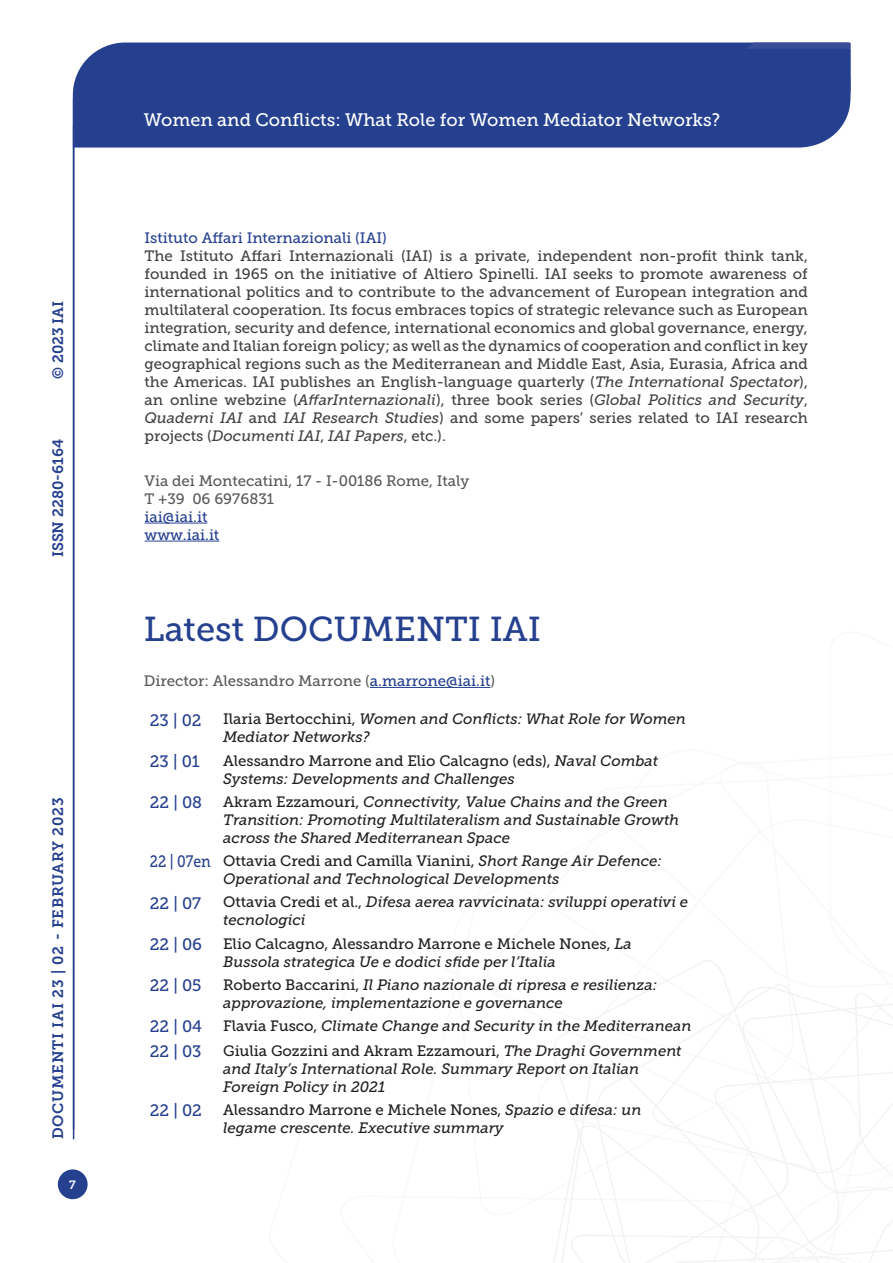
<style>
.page{position:relative;width:893px;height:1263px;background:#fff}
.page>*{position:absolute;margin:0;border:0;box-sizing:border-box;transform-origin:0 0}
.t1{font:34.5px "Museo Slab 500";color:#25408f}
.Intestazione{font:18px "Museo Slab 500";color:#fff}
.t2{font:16.5px "Museo Slab 500";color:#25408f}
.t3{font:16.5px "Museo Slab 500";color:#25408f;scale:.85 1}
.t4{font:15px/18px "Museo Slab 500";color:#414142;text-align:justify}
.Elenco_paper{font:italic 15px/18px "Museo Slab 500";color:#231f20}
.t5{font:15px "Museo Slab 500";color:#58595b}
.Elenco_paper-2{font:15px/18px "Museo Slab 500";color:#231f20}
.t6{font:15px "Museo Slab 500";color:#25408f}
.t7{font:15px "Museo Slab 700";letter-spacing:.05em;color:#25408f}
.t8{font:15px "Museo Slab 700";color:#25408f}
.t9{font:12px "Museo Slab 700";color:#fff}
.s1{font-style:italic}
.s2{color:#25408f}
.s3{font-style:normal}
</style>
<div class="page">
<svg style="left:553px;top:960px;width:340px;height:303px"></svg>
<div style="left:100px;top:43px;width:641px;height:6px;background:#25408f"></div>
<svg style="left:741px;top:43px;width:109px;height:6px"></svg>
<div style="left:58px;top:1169px;width:30px;height:30px;background:#25408f;border-radius:50%"></div>
<hr style="left:73px;top:126px;width:1px;height:1013px;background:#25408f">
<div style="left:73px;top:49px;width:777px;height:99px;background:#25408f"></div>
<hr style="left:370px;top:687px;width:120px;height:1px;background:#25408f">
<hr style="left:145px;top:523px;width:62px;height:1px;background:#25408f">
<hr style="left:145px;top:541px;width:74px;height:1px;background:#25408f">
<hr style="left:73px;top:142px;width:1px;height:987px;background:#25408f">
<p class="t7" style="left:50px;top:379px;width:80px;rotate:-90deg">© 2023 IAI</p>
<p class="t8" style="left:50px;top:557px;width:120px;rotate:-90deg">ISSN 2280-6164</p>
<p class="t7" style="left:50px;top:1139px;width:343px;rotate:-90deg">DOCUMENTI IAI 23 | 02 - FEBRUARY 2023</p>
<p class="t9" style="left:69px;top:1178px;width:8px">7</p>
<p class="Intestazione" style="left:144px;top:110px;width:578px">Women and Conflicts: What Role for Women Mediator Networks?</p>
<p class="Intestazione" style="left:172px;top:110px;width:19px">m</p>
<p class="Intestazione" style="left:652px;top:110px;width:8px">t</p>
<p class="t6" style="left:145px;top:229px;width:244px">Istituto Affari Internazionali (IAI)</p>
<p class="t4" style="left:145px;top:247px;width:665px">The Istituto Affari Internazionali (IAI) is a private, independent non-profit think tank, founded in 1965 on the initiative of Altiero Spinelli. IAI seeks to promote awareness of international politics and to contribute to the advancement of European integration and multilateral cooperation. Its focus embraces topics of strategic relevance such as European integration, security and defence, international economics and global governance, energy, climate and Italian foreign policy; as well as the dynamics of cooperation and conflict in key geographical regions such as the Mediterranean and Middle East, Asia, Eurasia, Africa and the Americas. IAI publishes an English-language quarterly (<span class="s1">The International Spectator</span>), an online webzine (<span class="s1">AffarInternazionali</span>), three book series (<span class="s1">Global Politics and Security</span>, <span class="s1">Quaderni IAI</span> and <span class="s1">IAI Research Studies</span>) and some papers’ series related to IAI research projects (<span class="s1">Documenti IAI</span>, <span class="s1">IAI Papers</span>, etc.).</p>
<p class="t5" style="left:145px;top:472px;width:326px">Via dei Montecatini, 17 - I-00186 Rome, Italy</p>
<p class="t5" style="left:145px;top:490px;width:131px">T +39 06 6976831</p>
<p class="t6" style="left:145px;top:508px;width:64px">iai@iai.it</p>
<p class="t6" style="left:145px;top:526px;width:76px">www.iai.it</p>
<p class="t1" style="left:144px;top:610px;width:399px">Latest DOCUMENTI IAI</p>
<p class="t5" style="left:144px;top:672px;width:353px">Director: Alessandro Marrone (<span class="s2">a.marrone@iai.it</span>)</p>
<p class="t2" style="left:150px;top:711px;width:53px">23 | 02</p>
<p class="Elenco_paper" style="left:223px;top:710px;width:464px"><span class="s3">Ilaria Bertocchini,</span> Women and Conflicts: What Role for Women<br>Mediator Networks?</p>
<p class="t2" style="left:150px;top:752px;width:51px">23 | 01</p>
<p class="Elenco_paper" style="left:223px;top:752px;width:437px"><span class="s3">Alessandro Marrone and Elio Calcagno (eds),</span> Naval Combat<br>Systems: Developments and Challenges</p>
<p class="t2" style="left:150px;top:793px;width:54px">22 | 08</p>
<p class="Elenco_paper" style="left:223px;top:793px;width:457px"><span class="s3">Akram Ezzamouri,</span> Connectivity, Value Chains and the Green<br>Transition: Promoting Multilateralism and Sustainable Growth across the Shared Mediterranean Space</p>
<p class="t3" style="left:150px;top:852px;width:73px">22 | 07en</p>
<p class="Elenco_paper" style="left:223px;top:852px;width:440px"><span class="s3">Ottavia Credi and Camilla Vianini,</span> Short Range Air Defence:<br>Operational and Technological Developments</p>
<p class="t2" style="left:150px;top:894px;width:53px">22 | 07</p>
<p class="Elenco_paper" style="left:223px;top:893px;width:467px"><span class="s3">Ottavia Credi et al.,</span> Difesa aerea ravvicinata: sviluppi operativi e tecnologici</p>
<p class="t2" style="left:150px;top:935px;width:54px">22 | 06</p>
<p class="Elenco_paper-2" style="left:223px;top:935px;width:410px">Elio Calcagno, Alessandro Marrone e Michele Nones, <span class="s1">La<br>Bussola strategica Ue e dodici sfide per l’Italia</span></p>
<p class="t2" style="left:150px;top:976px;width:53px">22 | 05</p>
<p class="Elenco_paper" style="left:223px;top:976px;width:436px"><span class="s3">Roberto Baccarini,</span> Il Piano nazionale di ripresa e resilienza: approvazione, implementazione e governance</p>
<p class="t2" style="left:150px;top:1017px;width:54px">22 | 04</p>
<p class="Elenco_paper" style="left:223px;top:1017px;width:470px"><span class="s3">Flavia Fusco,</span> Climate Change and Security in the Mediterranean</p>
<p class="t2" style="left:150px;top:1042px;width:53px">22 | 03</p>
<p class="Elenco_paper" style="left:223px;top:1041px;width:460px"><span class="s3">Giulia Gozzini and Akram Ezzamouri,</span> The Draghi Government and Italy’s International Role. Summary Report on Italian<br>Foreign Policy in 2021</p>
<p class="t2" style="left:150px;top:1101px;width:54px">22 | 02</p>
<p class="Elenco_paper" style="left:223px;top:1101px;width:420px"><span class="s3">Alessandro Marrone e Michele Nones,</span> Spazio e difesa: un legame crescente. Executive summary</p>
</div>
